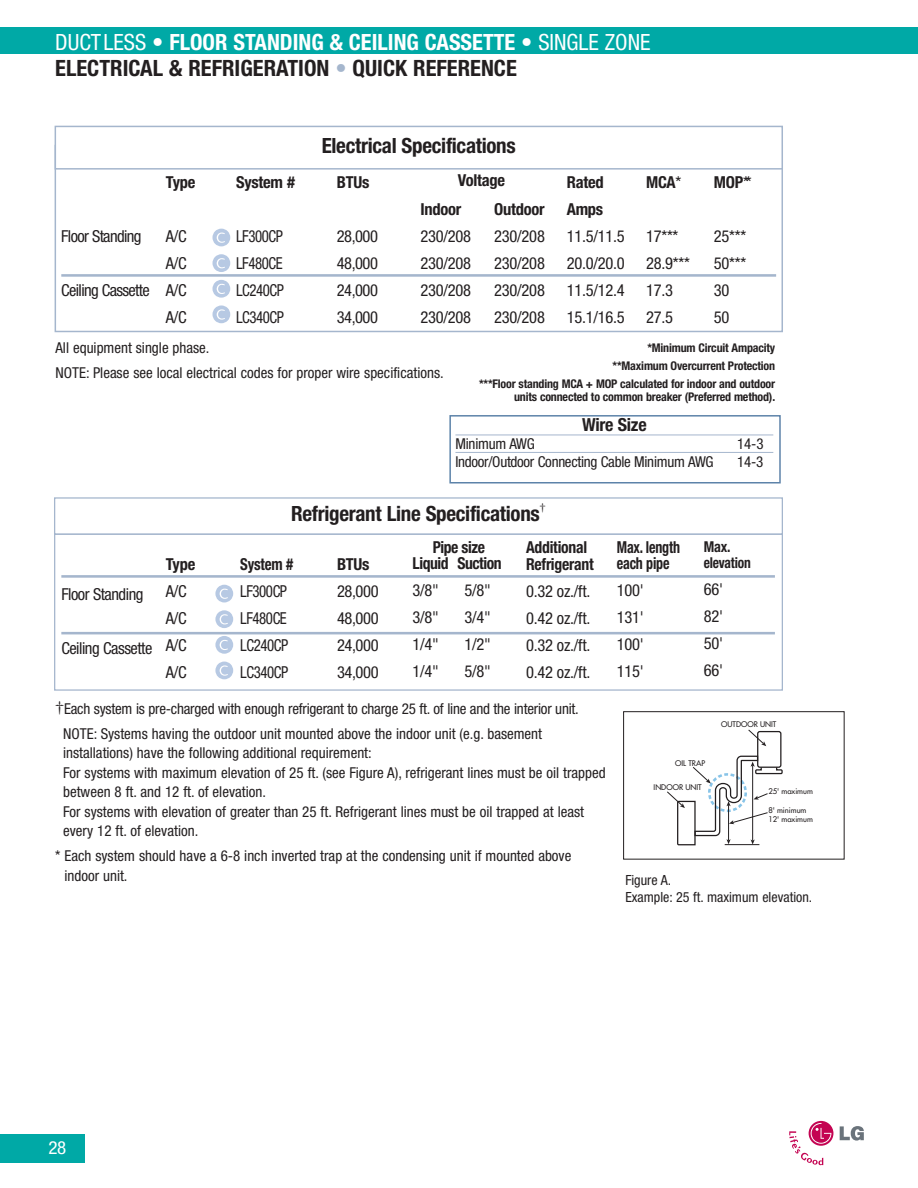
<style>
.page{position:relative;width:918px;height:1188px;background:#fff}
.page>*{position:absolute;margin:0;border:0;box-sizing:border-box;transform-origin:0 0}
.t1{font:700 condensed 22.5px "Helvetica Neue";color:#231f20}
.t2{font:700 condensed 22.35px "Helvetica Neue";color:#fff}
.t3{font:700 condensed 21px "Helvetica Neue";letter-spacing:-.015em;color:#231f20}
.t4{font:700 condensed 18px "Helvetica Neue";letter-spacing:-.015em;color:#231f20}
.t5{font:condensed 18px "Helvetica Neue";color:#fff;scale:1.06 1}
.t6{font:condensed 16.5px/27px "Helvetica Neue";letter-spacing:-.03em;color:#231f20;text-align:justify}
.t7{font:700 condensed 16.5px/27px "Helvetica Neue";letter-spacing:-.015em;color:#231f20}
.t8{font:condensed 16.5px/27px "Helvetica Neue";letter-spacing:-.03em;color:#231f20;text-align:justify;scale:.9 1}
.t9{font:700 condensed 16.5px/16.5px "Helvetica Neue";letter-spacing:-.015em;color:#231f20;text-align:center;scale:.95 1}
.t10{font:700 condensed 16.5px/16.6px "Helvetica Neue";letter-spacing:-.015em;color:#231f20;scale:.85 1}
.t11{font:700 condensed 16.5px "Helvetica Neue";letter-spacing:-.015em;color:#231f20;scale:.9 1}
.t12{font:condensed 15px/19.5px "Helvetica Neue";color:#231f20}
.t13{font:condensed 15px "Helvetica Neue";letter-spacing:-.02em;color:#231f20}
.t14{font:700 condensed 15px/16.5px "Helvetica Neue";letter-spacing:-.015em;color:#231f20;scale:.95 1}
.t15{font:condensed 14.1px/16.8px "Helvetica Neue";color:#231f20}
.t16{font:700 condensed 12px/18px "Helvetica Neue";letter-spacing:-.015em;color:#231f20;text-align:right}
.t17{font:10.5px "Charlotte Sans Book Plain";color:#231f20}
.t18{font:7.65px/9.1px "Futura";color:#231f20}
.s1{font-weight:400}
.s2{font-weight:400;font-size:22.5px}
.s3{color:#a5b6cd}
</style>
<div class="page">
<div style="left:0;top:27px;width:918px;height:27px;background:#00a9a6"></div>
<div style="left:0;top:1134px;width:84px;height:28px;background:#00a9a6"></div>
<svg style="left:840px;top:1126px;width:24px;height:15px"></svg>
<svg style="left:809px;top:1121px;width:24px;height:25px"></svg>
<svg style="left:789px;top:1123px;width:42px;height:42px"></svg>
<div style="left:55px;top:145px;width:728px;height:187px;border:2px solid #a5b6cd"></div>
<hr style="left:61px;top:274px;width:715px;height:3px;background:#a5b6cd">
<div style="left:55px;top:126px;width:727px;height:43px;background:#fff"></div>
<div style="left:55px;top:126px;width:728px;height:44px;border:2px solid #a5b6cd"></div>
<div style="left:449px;top:415px;width:332px;height:69px;border:2px solid #5d83a9"></div>
<hr style="left:455px;top:435px;width:318px;height:1px;background:#a5b6cd">
<hr style="left:455px;top:452px;width:318px;height:1px;background:#a5b6cd">
<div style="left:54px;top:534px;width:729px;height:157px;border:1px solid #a5b6cd"></div>
<hr style="left:61px;top:575px;width:714px;height:3px;background:#a5b6cd">
<hr style="left:61px;top:632px;width:714px;height:2px;background:#a5b6cd">
<div style="left:54px;top:497px;width:729px;height:38px;border:1px solid #a5b6cd"></div>
<svg style="left:623px;top:711px;width:222px;height:149px"></svg>
<svg style="left:212px;top:229px;width:18px;height:17px"></svg>
<svg style="left:212px;top:254px;width:18px;height:18px"></svg>
<svg style="left:212px;top:280px;width:18px;height:18px"></svg>
<svg style="left:212px;top:305px;width:18px;height:18px"></svg>
<svg style="left:215px;top:585px;width:18px;height:17px"></svg>
<svg style="left:215px;top:610px;width:18px;height:18px"></svg>
<svg style="left:215px;top:636px;width:18px;height:18px"></svg>
<svg style="left:215px;top:662px;width:18px;height:17px"></svg>
<h2 class="t2" style="left:55px;top:34px;width:597px"><span class="s1">DUCTLESS</span> <span class="s2">•</span> FLOOR STANDING &amp; CEILING CASSETTE <span class="s1">• SINGLE ZONE</span></h2>
<h1 class="t1" style="left:55px;top:60px;width:463px">ELECTRICAL &amp; REFRIGERATION <span class="s3">•</span> QUICK REFERENCE</h1>
<p class="t6" style="left:61px;top:224px;width:82px">Floor Standing</p>
<p class="t6" style="left:61px;top:278px;width:90px">Ceiling Cassette</p>
<p class="t7" style="left:166px;top:170px;width:31px">Type</p>
<p class="t6" style="left:166px;top:224px;width:22px">A/C A/C A/C A/C</p>
<p class="t7" style="left:236px;top:170px;width:60px">System #</p>
<p class="t8" style="left:236px;top:224px;width:55px">LF300CP LF480CE LC240CP LC340CP</p>
<h3 class="t3" style="left:322px;top:138px;width:196px">Electrical Specifications</h3>
<p class="t7" style="left:337px;top:170px;width:34px">BTUs</p>
<p class="t6" style="left:337px;top:224px;width:43px">28,000<br>48,000<br>24,000<br>34,000</p>
<p class="t7" style="left:458px;top:168px;width:49px">Voltage</p>
<p class="t7" style="left:420px;top:197px;width:42px">Indoor</p>
<p class="t6" style="left:420px;top:224px;width:52px">230/208<br>230/208<br>230/208<br>230/208</p>
<p class="t7" style="left:494px;top:197px;width:52px">Outdoor</p>
<p class="t6" style="left:494px;top:224px;width:52px">230/208<br>230/208<br>230/208<br>230/208</p>
<p class="t7" style="left:567px;top:170px;width:38px">Rated<br>Amps</p>
<p class="t6" style="left:567px;top:224px;width:60px">11.5/11.5<br>20.0/20.0<br>11.5/12.4<br>15.1/16.5</p>
<p class="t7" style="left:646px;top:170px;width:37px">MCA<span class="s1">*</span></p>
<p class="t6" style="left:646px;top:224px;width:45px;text-align:left">17***<br>28.9***<br>17.3<br>27.5</p>
<p class="t7" style="left:714px;top:170px;width:39px">MOP<span class="s1">**</span></p>
<p class="t6" style="left:714px;top:224px;width:34px;text-align:left">25***<br>50***<br>30<br>50</p>
<p class="t12" style="left:56px;top:336px;width:390px;line-height:24.9px">All equipment single phase.<br>NOTE: Please see local electrical codes for proper wire specifications.</p>
<p class="t16" style="left:479px;top:339px;width:298px">*Minimum Circuit Ampacity<br>**Maximum Overcurrent Protection<br>***Floor standing MCA + MOP calculated for indoor and outdoor</p>
<p class="t16" style="left:514px;top:389px;width:263px">units connected to common breaker (Preferred method).</p>
<p class="t4" style="left:582px;top:419px;width:66px">Wire Size</p>
<p class="t12" style="left:455px;top:436px;width:81px">Minimum AWG</p>
<p class="t12" style="left:737px;top:436px;width:28px">14-3</p>
<p class="t13" style="left:455px;top:457px;width:260px">Indoor/Outdoor Connecting Cable Minimum AWG</p>
<p class="t12" style="left:737px;top:454px;width:28px">14-3</p>
<p class="t6" style="left:61px;top:582px;width:84px">Floor Standing</p>
<p class="t6" style="left:61px;top:636px;width:92px">Ceiling Cassette</p>
<p class="t7" style="left:166px;top:552px;width:31px">Type</p>
<p class="t6" style="left:166px;top:579px;width:22px">A/C A/C A/C A/C</p>
<h3 class="t3" style="left:291px;top:506px;width:250px">Refrigerant Line Specifications</h3>
<p class="t17" style="left:540px;top:502px;width:8px">†</p>
<p class="t11" style="left:240px;top:559px;width:60px">System #</p>
<p class="t8" style="left:240px;top:579px;width:55px">LF300CP LF480CE LC240CP LC340CP</p>
<p class="t7" style="left:337px;top:552px;width:34px">BTUs</p>
<p class="t6" style="left:337px;top:579px;width:43px">28,000<br>48,000<br>24,000<br>34,000</p>
<p class="t9" style="left:413px;top:540px;width:95px">Pipe size<br>Liquid Suction</p>
<p class="t6" style="left:413px;top:579px;width:28px">3/8"</p>
<p class="t6" style="left:464px;top:579px;width:28px">5/8"</p>
<p class="t6" style="left:413px;top:606px;width:28px">3/8"</p>
<p class="t6" style="left:464px;top:606px;width:28px">3/4"</p>
<p class="t6" style="left:413px;top:633px;width:28px">1/4"</p>
<p class="t6" style="left:464px;top:633px;width:28px">1/2"</p>
<p class="t6" style="left:413px;top:660px;width:28px">1/4"</p>
<p class="t6" style="left:464px;top:660px;width:28px">5/8"</p>
<p class="t9" style="left:526px;top:540px;width:73px;text-align:left">Additional<br>Refrigerant</p>
<p class="t6" style="left:526px;top:579px;width:66px">0.32 oz./ft.<br>0.42 oz./ft.<br>0.32 oz./ft.<br>0.42 oz./ft.</p>
<p class="t12" style="left:63px;top:698px;width:517px;line-height:24.9px;text-indent:-8px"><sup>†</sup>Each system is pre-charged with enough refrigerant to charge 25 ft. of line and the interior unit.<br>NOTE: Systems having the outdoor unit mounted above the indoor unit (e.g. basement</p>
<p class="t12" style="left:63px;top:745px;width:544px">installations) have the following additional requirement:<br>For systems with maximum elevation of 25 ft. (see Figure A), refrigerant lines must be oil trapped between 8 ft. and 12 ft. of elevation.<br>For systems with elevation of greater than 25 ft. Refrigerant lines must be oil trapped at least every 12 ft. of elevation.</p>
<p class="t12" style="left:64px;top:848px;width:508px;text-indent:-9px">* Each system should have a 6-8 inch inverted trap at the condensing unit if mounted above indoor unit.</p>
<p class="t10" style="left:617px;top:540px;width:76px">Max. length each pipe</p>
<p class="t6" style="left:617px;top:579px;width:29px">100' 131' 100' 115'</p>
<p class="t14" style="left:704px;top:540px;width:51px">Max. elevation</p>
<p class="t6" style="left:704px;top:577px;width:21px">66' 82' 50' 66'</p>
<p class="t18" style="left:721px;top:720px;width:57px">OUTDOOR UNIT</p>
<p class="t18" style="left:675px;top:759px;width:31px">OIL TRAP</p>
<p class="t18" style="left:654px;top:783px;width:50px">INDOOR UNIT</p>
<p class="t18" style="left:768px;top:787px;width:46px">25' maximum</p>
<p class="t18" style="left:768px;top:806px;width:46px">8' minimum<br>12' maximum</p>
<p class="t15" style="left:625px;top:873px;width:188px">Figure A.<br>Example: 25 ft. maximum elevation.</p>
<p class="t5" style="left:48px;top:1141px;width:18px">28</p>
</div>
